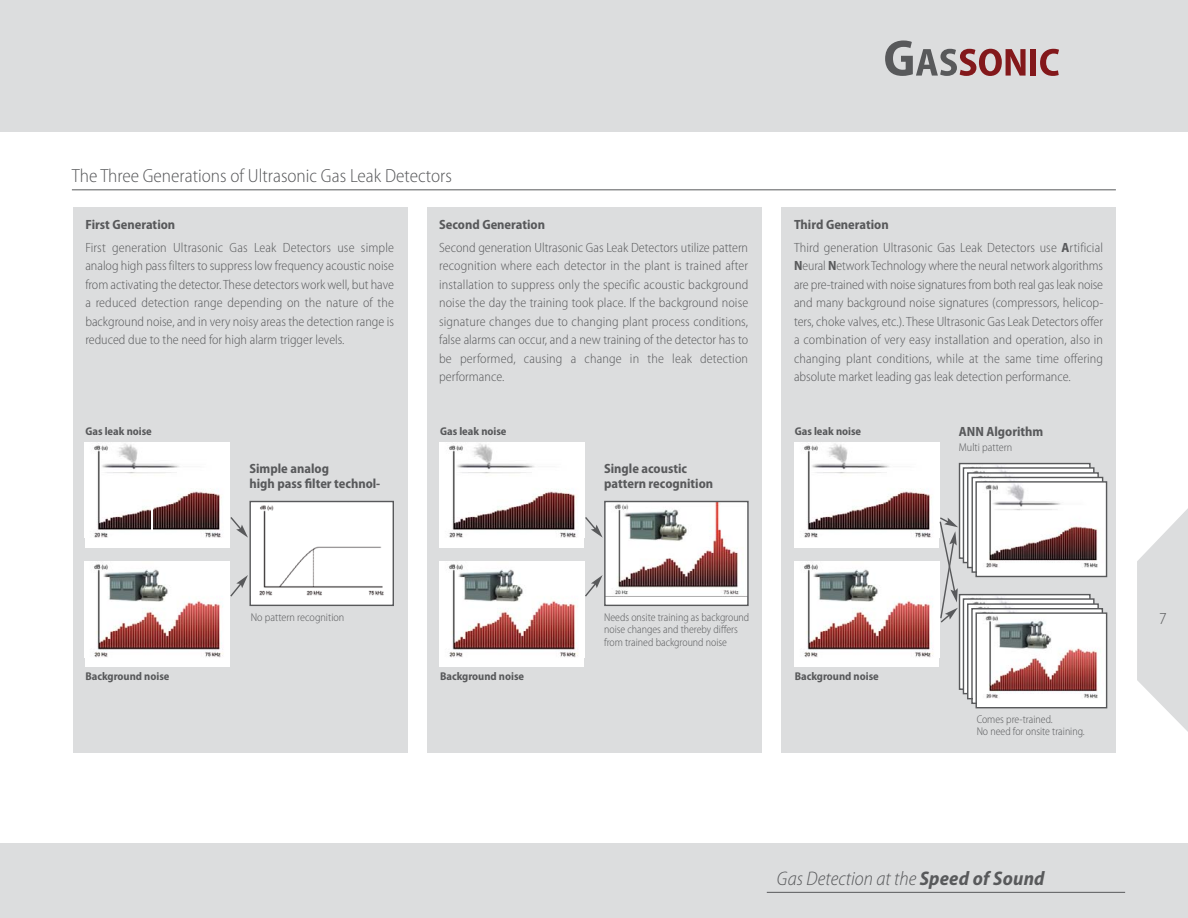
<style>
.page{position:relative;width:1188px;height:918px;background:#fff}
.page>*{position:absolute;margin:0;border:0;box-sizing:border-box;transform-origin:0 0}
.t1{font:italic 300 semi-condensed 19.8px "Myriad Pro";color:#58595b}
.t2{font:300 semi-condensed 19.05px "Myriad Pro";color:#58595b}
.t3{font:300 semi-condensed 16.95px "Myriad Pro";color:#58595b}
.t4{font:300 semi-condensed 13.35px/18.5px "Myriad Pro";color:#58595b;text-align:justify}
.t5{font:700 semi-condensed 13.35px/15.5px "Myriad Pro";color:#58595b}
.t6{font:300 semi-condensed 11.25px/12.3px "Myriad Pro";color:#58595b}
.t7{font:700 semi-condensed 11.25px "Myriad Pro";color:#58595b}
.s1{font-weight:700}
</style>
<div class="page">
<div style="left:427px;top:207px;width:334px;height:546px;background:#dcddde"></div>
<div style="left:781px;top:207px;width:335px;height:546px;background:#dcddde"></div>
<div style="left:74px;top:207px;width:334px;height:546px;background:#dcddde"></div>
<svg style="left:1137px;top:508px;width:51px;height:224px"></svg>
<div style="left:0;top:0;width:1188px;height:131px;background:#dcddde"></div>
<div style="left:0;top:844px;width:1188px;height:74px;background:#dcddde"></div>
<hr style="left:72px;top:189px;width:1044px;height:1px;background:#58595b">
<div style="left:85px;top:442px;width:144px;height:105px;background:#fff"></div>
<img style="left:94px;top:442px;width:136px;height:96px">
<div style="left:85px;top:561px;width:144px;height:106px;background:#fff"></div>
<img style="left:94px;top:562px;width:136px;height:95px">
<div style="left:251px;top:502px;width:142px;height:103px;background:#fff"></div>
<img style="left:259px;top:505px;width:125px;height:91px">
<div style="left:249px;top:501px;width:145px;height:105px;border:1px solid #58595b"></div>
<svg style="left:229px;top:515px;width:19px;height:23px"></svg>
<svg style="left:229px;top:575px;width:19px;height:23px"></svg>
<div style="left:440px;top:442px;width:144px;height:105px;background:#fff"></div>
<img style="left:449px;top:442px;width:136px;height:96px">
<div style="left:440px;top:561px;width:144px;height:106px;background:#fff"></div>
<img style="left:449px;top:562px;width:136px;height:95px">
<div style="left:606px;top:502px;width:141px;height:103px;background:#fff"></div>
<img style="left:606px;top:503px;width:141px;height:94px">
<div style="left:604px;top:501px;width:145px;height:105px;border:1px solid #58595b"></div>
<svg style="left:584px;top:515px;width:19px;height:23px"></svg>
<svg style="left:583px;top:575px;width:20px;height:23px"></svg>
<div style="left:794px;top:442px;width:145px;height:105px;background:#fff"></div>
<img style="left:804px;top:443px;width:128px;height:95px">
<div style="left:794px;top:561px;width:145px;height:106px;background:#fff"></div>
<img style="left:804px;top:564px;width:129px;height:93px">
<svg style="left:938px;top:516px;width:20px;height:108px"></svg>
<img style="left:961px;top:465px;width:128px;height:84px">
<div style="left:959px;top:463px;width:132px;height:96px;border:1px solid #58595b"></div>
<img style="left:965px;top:469px;width:128px;height:85px">
<div style="left:963px;top:467px;width:132px;height:96px;border:1px solid #58595b"></div>
<img style="left:969px;top:474px;width:128px;height:85px">
<div style="left:967px;top:472px;width:132px;height:96px;border:1px solid #58595b"></div>
<img style="left:974px;top:479px;width:127px;height:84px">
<div style="left:972px;top:477px;width:131px;height:96px;border:1px solid #58595b"></div>
<div style="left:977px;top:483px;width:129px;height:93px;background:#fff"></div>
<img style="left:985px;top:483px;width:113px;height:84px">
<div style="left:975px;top:481px;width:132px;height:96px;border:1px solid #58595b"></div>
<img style="left:961px;top:596px;width:128px;height:84px">
<div style="left:959px;top:594px;width:132px;height:96px;border:1px solid #58595b"></div>
<img style="left:965px;top:600px;width:128px;height:85px">
<div style="left:963px;top:598px;width:132px;height:96px;border:1px solid #58595b"></div>
<img style="left:969px;top:605px;width:128px;height:85px">
<div style="left:967px;top:603px;width:132px;height:96px;border:1px solid #58595b"></div>
<img style="left:973px;top:610px;width:128px;height:84px">
<div style="left:971px;top:608px;width:132px;height:96px;border:1px solid #58595b"></div>
<div style="left:977px;top:614px;width:129px;height:93px;background:#fff"></div>
<img style="left:985px;top:615px;width:113px;height:84px">
<div style="left:976px;top:612px;width:131px;height:96px;border:1px solid #58595b"></div>
<svg style="left:885px;top:40px;width:141px;height:36px"></svg>
<div style="left:1031px;top:49px;width:5px;height:27px;background:#83181b"></div>
<svg style="left:1040px;top:49px;width:19px;height:27px"></svg>
<svg style="left:152px;top:505px;width:1px;height:27px"></svg>
<hr style="left:767px;top:892px;width:358px;height:1px;background:#58595b">
<h2 class="t2" style="left:72px;top:169px;width:382px">The Three Generations of Ultrasonic Gas Leak Detectors</h2>
<p class="t5" style="left:85px;top:218px;width:91px">First Generation</p>
<p class="t4" style="left:85px;top:239px;width:310px">First generation Ultrasonic Gas Leak Detectors use simple analog high pass filters to suppress low frequency acoustic noise from activating the detector. These detectors work well, but have a reduced detection range depending on the nature of the background noise, and in very noisy areas the detection range is reduced due to the need for high alarm trigger levels.</p>
<p class="t5" style="left:439px;top:218px;width:107px">Second Generation</p>
<p class="t4" style="left:439px;top:239px;width:311px">Second generation Ultrasonic Gas Leak Detectors utilize pattern recognition where each detector in the plant is trained after installation to suppress only the specific acoustic background noise the day the training took place. If the background noise signature changes due to changing plant process conditions, false alarms can occur, and a new training of the detector has to be performed, causing a change in the leak detection performance.</p>
<p class="t4" style="left:794px;top:214px;width:311px;line-height:22.5px"><span class="s1">Third Generation<br></span>Third generation Ultrasonic Gas Leak Detectors use <span class="s1">A</span>rtificial</p>
<p class="t4" style="left:794px;top:257px;width:311px"><span class="s1">N</span>eural <span class="s1">N</span>etwork Technology where the neural network algorithms are pre-trained with noise signatures from both real gas leak noise and many background noise signatures (compressors, helicop&shy;ters, choke valves, etc.). These Ultrasonic Gas Leak Detectors offer a combination of very easy installation and operation, also in changing plant conditions, while at the same time offering absolute market leading gas leak detection performance.</p>
<p class="t7" style="left:85px;top:427px;width:68px">Gas leak noise</p>
<p class="t7" style="left:440px;top:427px;width:68px">Gas leak noise</p>
<p class="t7" style="left:795px;top:427px;width:68px">Gas leak noise</p>
<p class="t5" style="left:959px;top:425px;width:86px">ANN Algorithm</p>
<p class="t6" style="left:959px;top:442px;width:55px">Multi pattern</p>
<p class="t5" style="left:249px;top:462px;width:132px">Simple analog<br>high pass filter technol-</p>
<p class="t5" style="left:604px;top:462px;width:111px">Single acoustic pattern recognition</p>
<p class="t6" style="left:251px;top:612px;width:95px">No pattern recognition</p>
<p class="t6" style="left:604px;top:612px;width:147px">Needs onsite training as background noise changes and thereby differs from trained background noise</p>
<p class="t3" style="left:1159px;top:612px;width:9px">7</p>
<p class="t7" style="left:85px;top:672px;width:86px">Background noise</p>
<p class="t7" style="left:440px;top:672px;width:86px">Background noise</p>
<p class="t7" style="left:795px;top:672px;width:86px">Background noise</p>
<p class="t6" style="left:977px;top:714px;width:110px">Comes pre-trained.<br>No need for onsite training.</p>
<h1 class="t1" style="left:777px;top:871px;width:269px">Gas Detection at the <span class="s1">Speed of Sound</span></h1>
</div>
